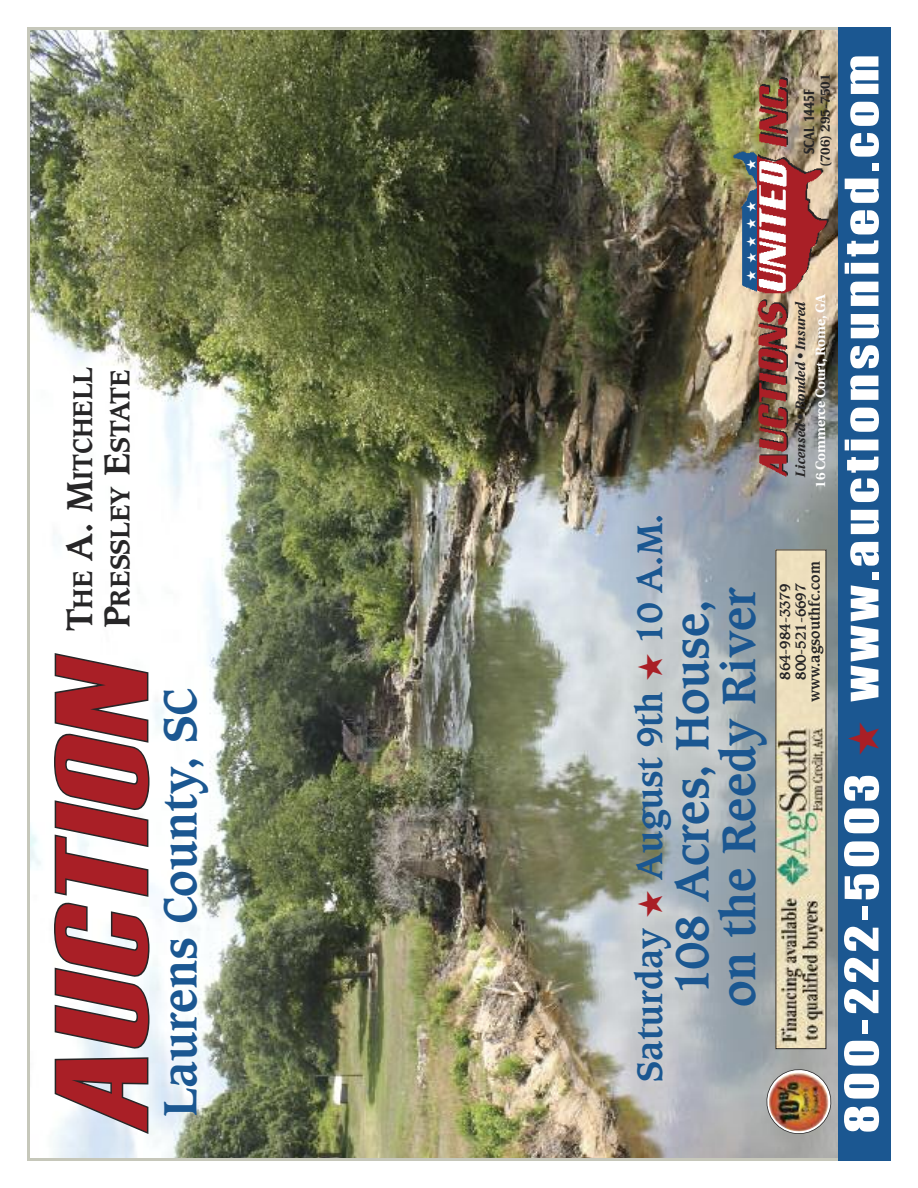
<style>
.page{position:relative;width:918px;height:1188px;background:#fff}
.page>*{position:absolute;margin:0;border:0;box-sizing:border-box;transform-origin:0 0}
.t1{font:700 45px/46.5px "Caxton";color:#1b5791}
.t2{font:42.75px "Impact";letter-spacing:.08em;color:#fff;scale:1.25 1}
.t3{font:700 34.35px "Caxton";color:#1b5791}
.t4{font:700 25.95px/37.5px "Caxton";color:#272627}
.t5{font:700 15.3px "Castle T";color:#272627;scale:.85 1}
.t6{font:700 14.1px/15.8px "Caxton";color:#272627}
.t7{font:italic 700 13.65px "Utopia";color:#272627}
.t8{font:700 13.5px "Utopia";color:#fff}
.t9{font:700 13.5px "Utopia";color:#272627}
.t10{font:13.2px "Zapf Dingbats ITC";color:#fff}
.s1{font-size:34.65px}
.s2{color:#a91f26}
</style>
<div class="page">
<img style="left:31px;top:31px;width:807px;height:1126px">
<div style="left:838px;top:27px;width:53px;height:1134px;background:#1b5791"></div>
<img style="left:764px;top:1067px;width:70px;height:70px">
<svg style="left:54px;top:653px;width:96px;height:481px"></svg>
<img style="left:757px;top:74px;width:75px;height:407px">
<img style="left:732px;top:142px;width:25px;height:153px">
<img style="left:778px;top:552px;width:46px;height:495px">
<svg style="left:747px;top:159px;width:41px;height:133px"></svg>
<p class="t4" style="left:66px;top:631px;width:266px;rotate:-90deg"><span class="s1">T</span>HE <span class="s1">A. M</span>ITCHELL<br><span class="s1">P</span>RESSLEY <span class="s1">E</span>STATE</p>
<p class="t1" style="left:161px;top:1117px;width:430px;rotate:-90deg">Laurens County, SC</p>
<p class="t10" style="left:744px;top:281px;width:82px;rotate:-90deg">★★★★★</p>
<p class="t3" style="left:634px;top:1082px;width:570px;rotate:-90deg">Saturday <span class="s2">★</span> August 9th <span class="s2">★</span> 10 A.M.</p>
<p class="t1" style="left:673px;top:1007px;width:422px;rotate:-90deg">108 Acres, House, on the Reedy River</p>
<p class="t9" style="left:820px;top:167px;width:95px;rotate:-90deg">(706) 295-7501</p>
<p class="t5" style="left:800px;top:154px;width:78px;rotate:-90deg">SCAL 1445F</p>
<p class="t7" style="left:795px;top:478px;width:177px;rotate:-90deg">Licensed • Bonded • Insured</p>
<p class="t8" style="left:815px;top:488px;width:196px;rotate:-90deg">16 Commerce Court, Rome, GA</p>
<p class="t6" style="left:808px;top:702px;width:142px;rotate:-90deg">www.agsouthfc.com</p>
<p class="t6" style="left:778px;top:680px;width:98px;rotate:-90deg">864-984-3379<br>800-521-6697</p>
<p class="t2" style="left:839px;top:1133px;width:864px;rotate:-90deg">800-222-5003 <span class="s2">★</span> www.auctionsunited.com</p>
</div>
